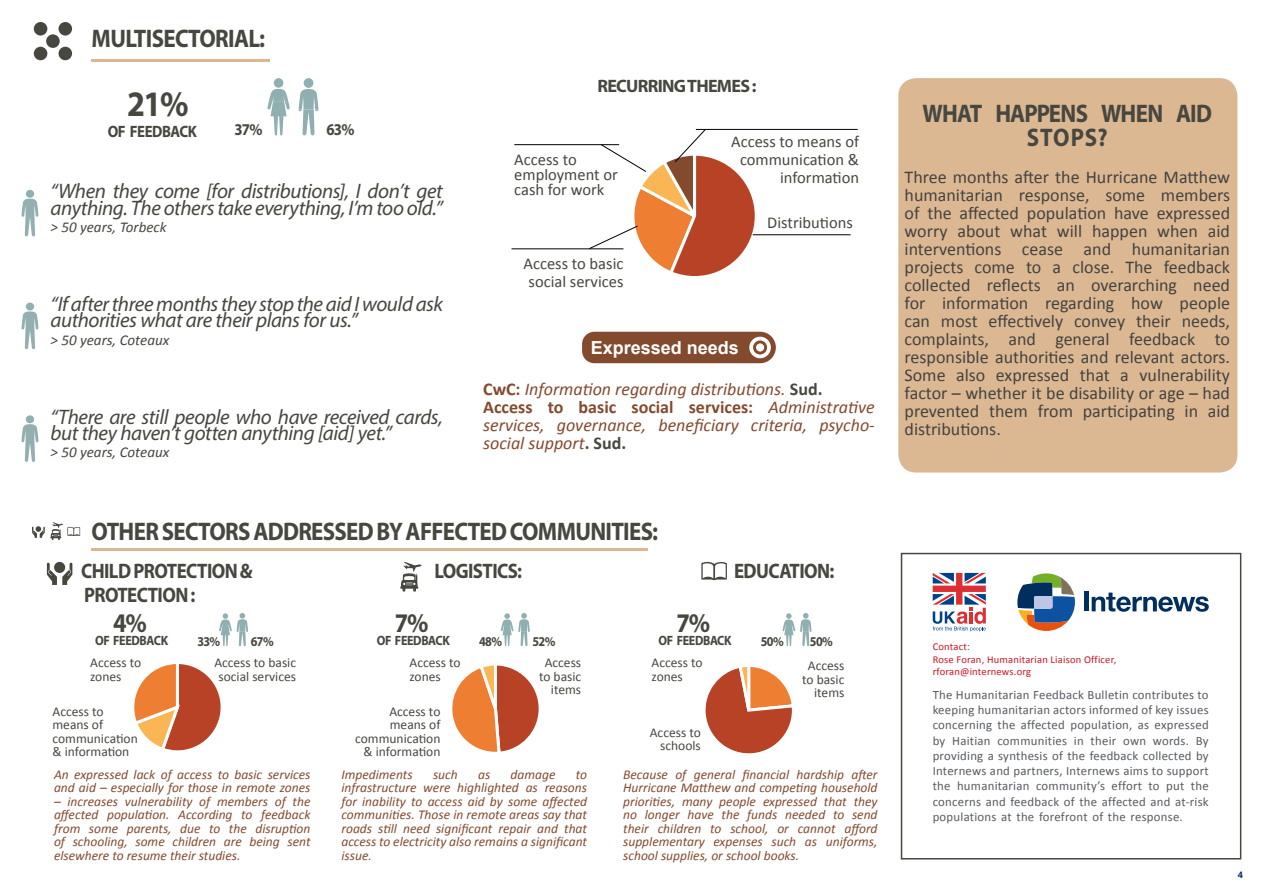
<style>
.page{position:relative;width:1263px;height:893px;background:#fff}
.page>*{position:absolute;margin:0;border:0;box-sizing:border-box;transform-origin:0 0}
.t1{font:700 36px "Myriad Pro";color:#474740;scale:.9 1}
.t2{font:700 27px "Myriad Pro";color:#474740;scale:.9 1}
.t3{font:700 25.5px/24px "Myriad Pro";letter-spacing:-.03em;color:#474740;text-align:center;scale:.9 1}
.t4{font:italic 21px/16.5px "Myriad Pro";letter-spacing:-.02em;color:#474740}
.t5{font:700 21px/24px "Myriad Pro";letter-spacing:-.03em;color:#474740;scale:.9 1}
.t6{font:18px/18px "Calibri";color:#434342;text-align:justify}
.t7{font:italic 18px/18px "Calibri";color:#834a2e}
.t8{font:700 18px "Myriad Pro";letter-spacing:-.04em;color:#474740}
.t9{font:700 18px "Arial";color:#fff}
.t10{font:16.5px/18px "Calibri";color:#474740;text-align:center}
.t11{font:700 16.5px "Myriad Pro";letter-spacing:-.03em;color:#474740;scale:.9 1}
.t12{font:italic 15px "Calibri";color:#474740}
.t13{font:italic 13.5px/13.5px "Calibri";color:#834a2e;text-align:justify}
.t14{font:13.5px/13.5px "Calibri";color:#474740}
.t15{font:700 13.5px "Myriad Pro";letter-spacing:-.03em;color:#474740;scale:.9 1}
.t16{font:12.75px/15.3px "Calibri";letter-spacing:.02em;color:#575a60;text-align:justify}
.t17{font:10.5px/12.6px "Calibri";letter-spacing:.02em;color:#cd1423}
.t18{font:700 9px "Open Sans";color:#002d62}
.s1{font-weight:700;font-style:normal}
.s2{font-weight:700;font-style:normal;color:#474740}
.s3{font-weight:700;font-style:normal;color:#5d3b38}
</style>
<div class="page">
<svg style="left:933px;top:573px;width:53px;height:58px"></svg>
<svg style="left:1017px;top:573px;width:58px;height:58px"></svg>
<hr style="left:1085px;top:591px;width:4px;height:20px;background:#002e5f">
<svg style="left:1092px;top:593px;width:117px;height:19px"></svg>
<div style="left:901px;top:553px;width:340px;height:306px;border:2px solid #474740"></div>
<div style="left:898px;top:78px;width:339px;height:395px;background:#dbb892;border-radius:18px"></div>
<svg style="left:21px;top:303px;width:18px;height:46px"></svg>
<svg style="left:782px;top:613px;width:29px;height:33px"></svg>
<svg style="left:501px;top:613px;width:29px;height:33px"></svg>
<svg style="left:582px;top:332px;width:194px;height:31px;background:#8b563c"></svg>
<svg style="left:21px;top:190px;width:18px;height:46px"></svg>
<svg style="left:21px;top:415px;width:18px;height:47px"></svg>
<svg style="left:47px;top:562px;width:25px;height:23px"></svg>
<svg style="left:267px;top:89px;width:23px;height:46px"></svg>
<div style="left:274px;top:78px;width:9px;height:10px;background:#90afb1;border-radius:50%"></div>
<svg style="left:299px;top:89px;width:19px;height:46px"></svg>
<div style="left:304px;top:78px;width:9px;height:10px;background:#90afb1;border-radius:50%"></div>
<svg style="left:92px;top:59px;width:178px;height:2px"></svg>
<svg style="left:34px;top:22px;width:38px;height:38px"></svg>
<hr style="left:92px;top:548px;width:556px;height:3px;background:#dbb892">
<svg style="left:219px;top:613px;width:29px;height:33px"></svg>
<svg style="left:400px;top:562px;width:22px;height:30px"></svg>
<hr style="left:696px;top:129px;width:162px;height:1px;background:#000">
<hr style="left:514px;top:144px;width:105px;height:1px;background:#000">
<svg style="left:589px;top:129px;width:170px;height:147px"></svg>
<hr style="left:511px;top:249px;width:112px;height:1px;background:#000">
<hr style="left:753px;top:235px;width:97px;height:1px;background:#000">
<svg style="left:32px;top:522px;width:48px;height:18px"></svg>
<svg style="left:701px;top:561px;width:26px;height:19px"></svg>
<svg style="left:705px;top:667px;width:87px;height:87px"></svg>
<svg style="left:452px;top:665px;width:87px;height:87px"></svg>
<svg style="left:134px;top:664px;width:87px;height:87px"></svg>
<h3 class="t3" style="left:92px;top:26px;width:194px">MULTISECTORIAL:</h3>
<h1 class="t1" style="left:127px;top:80px;width:70px">21%</h1>
<p class="t11" style="left:108px;top:120px;width:101px">OF FEEDBACK</p>
<p class="t11" style="left:234px;top:119px;width:33px">37%</p>
<p class="t11" style="left:326px;top:119px;width:33px">63%</p>
<h3 class="t4" style="left:51px;top:182px;width:394px">“When they come [for distributions], I don’t get anything. The others take everything, I’m too old.”</h3>
<p class="t12" style="left:51px;top:217px;width:117px">&gt; 50 years, Torbeck</p>
<h3 class="t4" style="left:51px;top:295px;width:394px">“If after three months they stop the aid I would ask authorities what are their plans for us.”</h3>
<p class="t12" style="left:51px;top:329px;width:120px">&gt; 50 years, Coteaux</p>
<h3 class="t4" style="left:51px;top:408px;width:394px">“There are still people who have received cards, but they haven’t gotten anything [aid] yet.”</h3>
<p class="t12" style="left:51px;top:442px;width:120px">&gt; 50 years, Coteaux</p>
<h3 class="t8" style="left:597px;top:74px;width:160px">RECURRING THEMES :</h3>
<p class="t10" style="left:514px;top:152px;width:105px;line-height:15px;text-align:left">Access to employment or cash for work</p>
<p class="t10" style="left:523px;top:254px;width:101px">Access to basic social services</p>
<p class="t10" style="left:731px;top:133px;width:130px;text-align:right">Access to means of communication &amp; information</p>
<p class="t10" style="left:767px;top:214px;width:87px">Distributions</p>
<h3 class="t9" style="left:591px;top:336px;width:150px">Expressed needs</h3>
<h3 class="t7" style="left:483px;top:379px;width:393px"><span class="s1">CwC:</span> Information regarding distributions. <span class="s2">Sud.<br></span><span class="s1">Access to basic social services:</span> Administrative services, governance, beneficiary criteria, psycho&shy;social support<span class="s3">.</span> <span class="s2">Sud.</span></h3>
<h3 class="t3" style="left:92px;top:518px;width:631px">OTHER SECTORS ADDRESSED BY AFFECTED COMMUNITIES:</h3>
<h3 class="t5" style="left:81px;top:558px;width:192px">CHILD PROTECTION &amp;<br>PROTECTION :</h3>
<p class="t15" style="left:197px;top:633px;width:27px">33%</p>
<p class="t15" style="left:251px;top:633px;width:27px">67%</p>
<h3 class="t5" style="left:434px;top:558px;width:99px">LOGISTICS:</h3>
<h3 class="t5" style="left:734px;top:558px;width:113px">EDUCATION:</h3>
<h2 class="t2" style="left:113px;top:605px;width:39px">4%</h2>
<p class="t15" style="left:95px;top:632px;width:83px">OF FEEDBACK</p>
<h2 class="t2" style="left:395px;top:605px;width:39px">7%</h2>
<h2 class="t2" style="left:677px;top:605px;width:39px">7%</h2>
<p class="t15" style="left:377px;top:632px;width:83px">OF FEEDBACK</p>
<p class="t15" style="left:659px;top:632px;width:83px">OF FEEDBACK</p>
<p class="t15" style="left:479px;top:633px;width:27px">48%</p>
<p class="t15" style="left:532px;top:633px;width:27px">52%</p>
<p class="t15" style="left:761px;top:633px;width:27px">50%</p>
<p class="t15" style="left:810px;top:633px;width:27px">50%</p>
<p class="t14" style="left:90px;top:656px;width:53px">Access to zones</p>
<p class="t14" style="left:214px;top:656px;width:83px;text-align:center">Access to basic social services</p>
<p class="t14" style="left:53px;top:704px;width:87px">Access to means of communication &amp; information</p>
<p class="t13" style="left:54px;top:767px;width:258px">An expressed lack of access to basic services and aid – especially for those in remote zones</p>
<p class="t13" style="left:54px;top:794px;width:258px">– increases vulnerability of members of the affected population. According to feedback from some parents, due to the disruption of schooling, some children are being sent elsewhere to resume their studies.</p>
<p class="t14" style="left:410px;top:656px;width:53px">Access to zones</p>
<p class="t14" style="left:539px;top:656px;width:44px;text-align:right">Access to basic items</p>
<p class="t14" style="left:355px;top:704px;width:87px;text-align:right">Access to means of communication &amp; information</p>
<p class="t14" style="left:652px;top:656px;width:53px">Access to zones</p>
<p class="t14" style="left:650px;top:725px;width:53px;text-align:right">Access to schools</p>
<p class="t14" style="left:802px;top:659px;width:44px;text-align:right">Access to basic items</p>
<p class="t13" style="left:341px;top:767px;width:247px;text-indent:234px">to infrastructure were highlighted as reasons for inability to access aid by some affected communities. Those in remote areas say that roads still need significant repair and that access to electricity also remains a significant issue.</p>
<p class="t13" style="left:623px;top:767px;width:256px">Because of general financial hardship after Hurricane Matthew and competing household priorities, many people expressed that they no longer have the funds needed to send their children to school, or cannot afford supplementary expenses such as uniforms, school supplies, or school books.</p>
<p class="t13" style="left:341px;top:767px;width:73px">Impediments</p>
<p class="t13" style="left:433px;top:767px;width:26px">such</p>
<p class="t13" style="left:478px;top:767px;width:14px">as</p>
<p class="t13" style="left:511px;top:767px;width:46px">damage</p>
<h3 class="t3" style="left:922px;top:100px;width:323px">WHAT HAPPENS WHEN AID<br>STOPS?</h3>
<p class="t6" style="left:904px;top:168px;width:327px">Three months after the Hurricane Matthew humanitarian response, some members of the affected population have expressed worry about what will happen when aid interventions cease and humanitarian projects come to a close. The feedback collected reflects an overarching need for information regarding how people can most effectively convey their needs, complaints, and general feedback to responsible authorities and relevant actors.<br>Some also expressed that a vulnerability factor – whether it be disability or age – had prevented them from participating in aid distributions.</p>
<p class="t17" style="left:933px;top:640px;width:185px">Contact:<br>Rose Foran, Humanitarian Liaison Officer, rforan@internews.org</p>
<p class="t16" style="left:933px;top:687px;width:278px">The Humanitarian Feedback Bulletin contributes to keeping humanitarian actors informed of key issues concerning the affected population, as expressed by Haitian communities in their own words. By providing a synthesis of the feedback collected by Internews and partners, Internews aims to support the humanitarian community’s effort to put the concerns and feedback of the affected and at-risk populations at the forefront of the response.</p>
<p class="t18" style="left:1238px;top:868px;width:7px">4</p>
</div>
